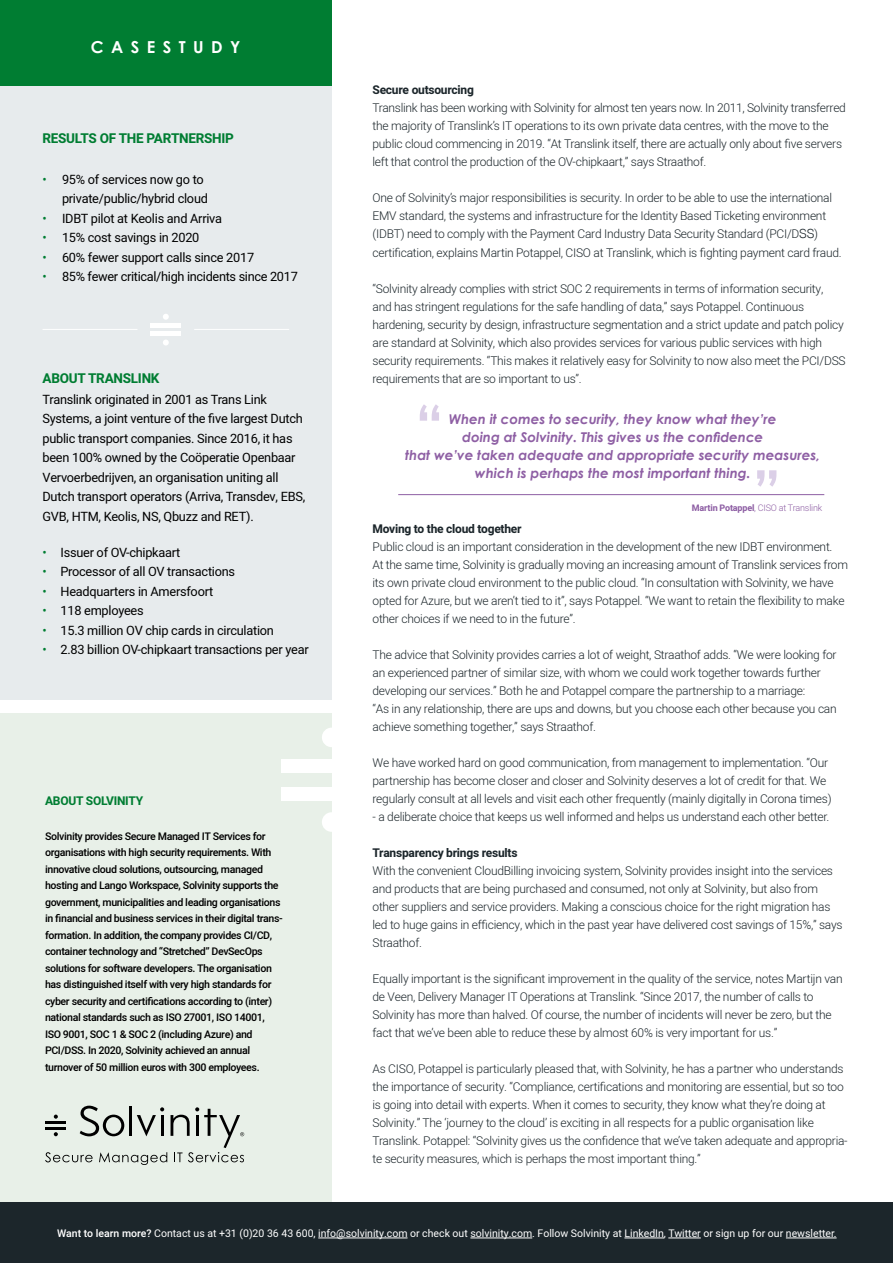
<style>
.page{position:relative;width:893px;height:1263px;background:#fff}
.page>*{position:absolute;margin:0;border:0;box-sizing:border-box;transform-origin:0 0}
.t1{font:700 16.5px "Century Gothic";letter-spacing:.45em;color:#fff}
.t2{font:italic 700 13.5px/18px "Century Gothic";color:#8e5fa4;text-align:center}
.t3{font:700 13.5px "Heebo";letter-spacing:-.02em;color:#007d32}
.t4{font:12.75px/19.5px "Heebo";letter-spacing:-.02em;color:#000}
.t5{font:300 12px/18px "Heebo";letter-spacing:-.02em;color:#1c262b}
.t6{font:700 12px "Heebo";letter-spacing:-.02em;color:#1c262b}
.t7{font:700 12px "Heebo";letter-spacing:-.02em;color:#007d32}
.t8{font:500 10.5px/16.5px "Heebo";letter-spacing:-.03em;color:#000}
.t9{font:10.5px "Heebo";color:#fff}
.t10{font:300 9px "Heebo";letter-spacing:-.02em;color:#8e5fa4}
.s1{color:#007d32}
.s2{font-weight:700}
.s3{font-family:"Helvetica";font-size:12.6px}
.s4{font-weight:500}
</style>
<div class="page">
<div style="left:0;top:85px;width:332px;height:614px;background:#e7ebed"></div>
<div style="left:0;top:713px;width:332px;height:490px;background:#e8f0e8"></div>
<div style="left:0;top:1203px;width:893px;height:60px;background:#1c262b"></div>
<div style="left:0;top:0;width:332px;height:85px;background:#007d32"></div>
<hr style="left:398px;top:494px;width:426px;height:1px;background:#8e5fa4">
<svg style="left:45px;top:1106px;width:199px;height:59px"></svg>
<div style="left:322px;top:812px;width:19px;height:20px;background:#fff;border-radius:50%"></div>
<div style="left:322px;top:728px;width:19px;height:19px;background:#fff;border-radius:50%"></div>
<div style="left:282px;top:758px;width:100px;height:14px;background:#fff"></div>
<div style="left:282px;top:787px;width:100px;height:14px;background:#fff"></div>
<svg style="left:420px;top:404px;width:19px;height:17px"></svg>
<svg style="left:757px;top:470px;width:19px;height:17px"></svg>
<svg style="left:163px;top:340px;width:6px;height:5px"></svg>
<svg style="left:163px;top:314px;width:6px;height:6px"></svg>
<hr style="left:151px;top:323px;width:30px;height:4px;background:#fff">
<hr style="left:151px;top:332px;width:30px;height:4px;background:#fff">
<hr style="left:194px;top:329px;width:95px;height:1px;background:#fff">
<hr style="left:43px;top:329px;width:94px;height:1px;background:#fff">
<hr style="left:318px;top:1238px;width:90px;height:1px;background:#fff">
<hr style="left:470px;top:1238px;width:62px;height:1px;background:#fff">
<hr style="left:624px;top:1238px;width:40px;height:1px;background:#fff">
<hr style="left:668px;top:1238px;width:33px;height:1px;background:#fff">
<hr style="left:786px;top:1238px;width:51px;height:1px;background:#fff">
<p class="t1" style="left:91px;top:36px;width:151px">CASESTUDY</p>
<p class="t3" style="left:43px;top:129px;width:193px">RESULTS OF THE PARTNERSHIP</p>
<p class="t4" style="left:43px;top:169px;width:163px"><span class="s1">•</span> 95% of services now go to</p>
<p class="t4" style="left:62px;top:189px;width:147px">private/public/hybrid cloud</p>
<p class="t4" style="left:43px;top:208px;width:181px"><span class="s1">•</span> IDBT pilot at Keolis and Arriva</p>
<p class="t4" style="left:43px;top:228px;width:158px"><span class="s1">•</span> 15% cost savings in 2020</p>
<p class="t4" style="left:43px;top:247px;width:213px"><span class="s1">•</span> 60% fewer support calls since 2017</p>
<p class="t4" style="left:43px;top:267px;width:257px"><span class="s1">•</span> 85% fewer critical/high incidents since 2017</p>
<p class="t3" style="left:43px;top:369px;width:119px">ABOUT TRANSLINK</p>
<p class="t4" style="left:43px;top:389px;width:264px">Translink originated in 2001 as Trans Link Systems, a joint venture of the five largest Dutch public transport companies. Since 2016, it has been 100% owned by the Coöperatie Openbaar Vervoerbedrijven, an organisation uniting all Dutch transport operators (Arriva, Transdev, EBS, GVB, HTM, Keolis, NS, Qbuzz and RET).</p>
<p class="t4" style="left:43px;top:542px;width:139px"><span class="s1">•</span> Issuer of OV-chipkaart</p>
<p class="t4" style="left:43px;top:562px;width:194px"><span class="s1">•</span> Processor of all OV transactions</p>
<p class="t4" style="left:43px;top:581px;width:172px"><span class="s1">•</span> Headquarters in Amersfoort</p>
<p class="t4" style="left:43px;top:601px;width:103px"><span class="s1">•</span> 118 employees</p>
<p class="t4" style="left:43px;top:620px;width:233px"><span class="s1">•</span> 15.3 million OV chip cards in circulation</p>
<p class="t4" style="left:43px;top:640px;width:268px"><span class="s1">•</span> 2.83 billion OV-chipkaart transactions per year</p>
<p class="t7" style="left:45px;top:793px;width:100px">ABOUT SOLVINITY</p>
<p class="t8" style="left:45px;top:828px;width:239px">Solvinity provides Secure Managed IT Services for organisations with high security requirements. With innovative cloud solutions, outsourcing, managed hosting and Lango Workspace, Solvinity supports the government, municipalities and leading organisations in financial and business services in their digital trans-</p>
<p class="t8" style="left:45px;top:927px;width:229px">formation. In addition, the company provides CI/CD, container technology and “Stretched” DevSecOps</p>
<p class="t8" style="left:45px;top:960px;width:229px;text-align:justify">solutions for software developers. The organisation has distinguished itself with very high standards for cyber security and certifications according to (inter) national standards such as ISO 27001, ISO 14001,</p>
<p class="t8" style="left:45px;top:1026px;width:209px">ISO 9001, SOC 1 &amp; SOC 2 (including Azure) and</p>
<p class="t8" style="left:45px;top:1042px;width:207px">PCI/DSS. In 2020, Solvinity achieved an annual</p>
<p class="t8" style="left:45px;top:1059px;width:216px">turnover of 50 million euros with 300 employees.</p>
<p class="t5" style="left:372px;top:81px;width:475px"><span class="s2">Secure outsourcing<br></span>Translink has been working with Solvinity for almost ten years now. In 2011, Solvinity transferred the majority of Translink’s IT operations to its own private data centres, with the move to the public cloud commencing in 2019. “At Translink itself, there are actually only about five servers left that control the production of the OV-chipkaart,” says Straathof.</p>
<p class="t5" style="left:372px;top:188px;width:471px">One of Solvinity’s major responsibilities is security. In order to be able to use the international EMV standard, the systems and infrastructure for the Identity Based Ticketing environment (IDBT) need to comply with the Payment Card Industry Data Security Standard (PCI/D<span class="s3">SS</span>) certification, explains Martin Potappel, CISO at Translink, which is fighting payment card fraud.</p>
<p class="t5" style="left:372px;top:279px;width:475px">“Solvinity already complies with strict SOC 2 requirements in terms of information security,<br>and has stringent regulations for the safe handling of data,” says Potappel. Continuous hardening, security by design, infrastructure segmentation and a strict update and patch policy are standard at Solvinity, which also provides services for various public services with high security requirements. “This makes it relatively easy for Solvinity to now also meet the PCI/DSS requirements that are so important to us”.</p>
<p class="t2" style="left:405px;top:409px;width:416px">When it comes to security, they know what they’re<br>doing at Solvinity. This gives us the confidence<br>that we’ve taken adequate and appropriate security measures, which is perhaps the most important thing.</p>
<p class="t10" style="left:692px;top:501px;width:132px"><span class="s2">Martin Potappel</span>, CISO at Translink</p>
<p class="t6" style="left:372px;top:520px;width:151px">Moving to the cloud together</p>
<p class="t5" style="left:372px;top:537px;width:461px">Public cloud is an important consideration in the development of the new IDBT environment.</p>
<p class="t5" style="left:372px;top:555px;width:477px">At the same time, Solvinity is gradually moving an increasing amount of Translink services from its own private cloud environment to the public cloud. “In consultation with Solvinity, we have opted for Azure, but we aren’t tied to it”, says Potappel. “We want to retain the flexibility to make other choices if we need to in the future”.</p>
<p class="t5" style="left:372px;top:645px;width:466px">The advice that Solvinity provides carries a lot of weight, Straathof adds. “We were looking for an experienced partner of similar size, with whom we could work together towards further</p>
<p class="t5" style="left:372px;top:681px;width:434px">developing our services.” Both he and Potappel compare the partnership to a marriage:</p>
<p class="t5" style="left:372px;top:699px;width:466px">“As in any relationship, there are ups and downs, but you choose each other because you can achieve something together,” says Straathof.</p>
<p class="t5" style="left:372px;top:753px;width:461px">We have worked hard on good communication, from management to implementation. “Our partnership has become closer and closer and Solvinity deserves a lot of credit for that. We regularly consult at all levels and visit each other frequently (mainly digitally in Corona times)</p>
<p class="t5" style="left:372px;top:807px;width:458px">- a deliberate choice that keeps us well informed and helps us understand each other better.</p>
<p class="t6" style="left:372px;top:844px;width:147px">Transparency brings results</p>
<p class="t5" style="left:372px;top:861px;width:472px">With the convenient CloudBilling invoicing system, Solvinity provides insight into the services and products that are being purchased and consumed, not only at Solvinity, but also from other suppliers and service providers. Making a conscious choice for the right migration has led to huge gains in efficiency, which in the past year have delivered cost savings of 15%,” says Straathof.</p>
<p class="t5" style="left:372px;top:969px;width:472px">Equally important is the significant improvement in the quality of the service, notes Martijn van de Veen, Delivery Manager IT Operations at Translink. “Since 2017, the number of calls to</p>
<p class="t5" style="left:372px;top:1005px;width:461px">Solvinity has more than halved. Of course, the number of incidents will never be zero, but the fact that we’ve been able to reduce these by almost 60% is very important for us.”</p>
<p class="t5" style="left:372px;top:1059px;width:473px;text-align:justify">As CISO, Potappel is particularly pleased that, with Solvinity, he has a partner who understands the importance of security. “Compliance, certifications and monitoring are essential, but so too is going into detail with experts. When it comes to security, they know what they’re doing at</p>
<p class="t5" style="left:372px;top:1113px;width:443px">Solvinity.” The ‘journey to the cloud’ is exciting in all respects for a public organisation like</p>
<p class="t5" style="left:372px;top:1131px;width:477px">Translink. Potappel: “Solvinity gives us the confidence that we’ve taken adequate and appropria&shy;te security measures, which is perhaps the most important thing.”</p>
<p class="t9" style="left:57px;top:1226px;width:781px"><span class="s4">Want to learn more?</span> Contact us at +31 (0)20 36 43 600, info@solvinity.com or check out solvinity.com. Follow Solvinity at LinkedIn, Twitter or sign up for our newsletter.</p>
</div>
